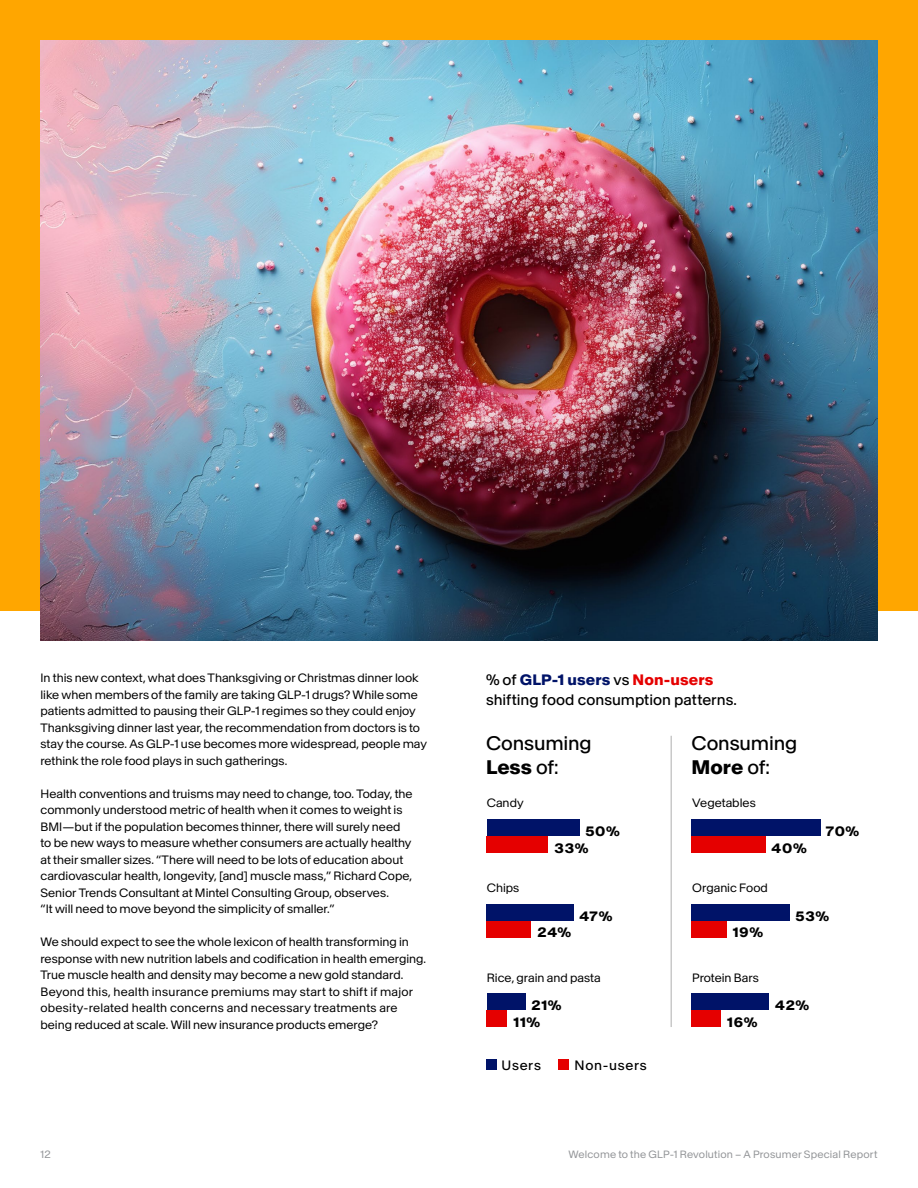
<style>
.page{position:relative;width:918px;height:1188px;background:#fff}
.page>*{position:absolute;margin:0;border:0;box-sizing:border-box;transform-origin:0 0}
.t1{font:19.5px/24px "Baikal Normal";letter-spacing:-.005em;color:#000}
.t2{font:15px/19.5px "Baikal Normal";letter-spacing:.005em;color:#000}
.t3{font:700 13.5px "Baikal Normal";letter-spacing:.05em;color:#000}
.t4{font:13.5px "Baikal Normal";letter-spacing:.05em;color:#000}
.t5{font:12px/16.5px "Baikal";color:#000}
.t6{font:10.5px "Baikal";letter-spacing:.015em;color:#939598}
.s1{font-weight:700;color:#001368}
.s2{font-weight:700;color:#e50000}
.s3{font-weight:700}
</style>
<div class="page">
<div style="left:559px;top:1059px;width:10px;height:10px;background:#e50000"></div>
<div style="left:487px;top:1059px;width:10px;height:10px;background:#001368"></div>
<div style="left:487px;top:819px;width:92px;height:17px;background:#001368"></div>
<div style="left:487px;top:836px;width:61px;height:17px;background:#e50000"></div>
<div style="left:692px;top:819px;width:129px;height:17px;background:#001368"></div>
<div style="left:692px;top:836px;width:74px;height:17px;background:#e50000"></div>
<hr style="left:670px;top:736px;width:2px;height:291px;background:#c9c9c9">
<div style="left:0;top:0;width:918px;height:610px;background:#ffa600"></div>
<img style="left:40px;top:40px;width:838px;height:600px">
<div style="left:487px;top:904px;width:87px;height:17px;background:#001368"></div>
<div style="left:487px;top:921px;width:44px;height:16px;background:#e50000"></div>
<div style="left:692px;top:904px;width:98px;height:17px;background:#001368"></div>
<div style="left:692px;top:921px;width:35px;height:16px;background:#e50000"></div>
<div style="left:487px;top:993px;width:39px;height:17px;background:#001368"></div>
<div style="left:487px;top:1010px;width:20px;height:17px;background:#e50000"></div>
<div style="left:692px;top:993px;width:77px;height:17px;background:#001368"></div>
<div style="left:692px;top:1010px;width:29px;height:17px;background:#e50000"></div>
<p class="t5" style="left:40px;top:669px;width:388px">In this new context, what does Thanksgiving or Christmas dinner look like when members of the family are taking GLP-1 drugs? While some patients admitted to pausing their GLP-1 regimes so they could enjoy Thanksgiving dinner last year, the recommendation from doctors is to stay the course. As GLP-1 use becomes more widespread, people may rethink the role food plays in such gatherings.</p>
<p class="t5" style="left:40px;top:785px;width:374px">Health conventions and truisms may need to change, too. Today, the commonly understood metric of health when it comes to weight is BMI—but if the population becomes thinner, there will surely need to be new ways to measure whether consumers are actually healthy at their smaller sizes. “There will need to be lots of education about cardiovascular health, longevity, [and] muscle mass,” Richard Cope, Senior Trends Consultant at Mintel Consulting Group, observes.<br>“It will need to move beyond the simplicity of smaller.”</p>
<p class="t5" style="left:40px;top:933px;width:387px">We should expect to see the whole lexicon of health transforming in response with new nutrition labels and codification in health emerging.<br>True muscle health and density may become a new gold standard.<br>Beyond this, health insurance premiums may start to shift if major obesity-related health concerns and necessary treatments are being reduced at scale. Will new insurance products emerge?</p>
<p class="t2" style="left:486px;top:670px;width:253px">% of <span class="s1">GLP-1 users</span> vs <span class="s2">Non-users </span>shifting food consumption patterns.</p>
<h1 class="t1" style="left:486px;top:731px;width:107px">Consuming<br><span class="s3">Less</span> of:</h1>
<h1 class="t1" style="left:692px;top:731px;width:107px">Consuming<br><span class="s3">More</span> of:</h1>
<p class="t5" style="left:692px;top:795px;width:65px">Vegetables</p>
<p class="t5" style="left:487px;top:795px;width:38px">Candy</p>
<p class="t3" style="left:585px;top:823px;width:36px">50%</p>
<p class="t3" style="left:826px;top:823px;width:35px">70%</p>
<p class="t3" style="left:555px;top:840px;width:35px">33%</p>
<p class="t3" style="left:772px;top:840px;width:37px">40%</p>
<p class="t5" style="left:487px;top:879px;width:34px">Chips</p>
<p class="t5" style="left:692px;top:879px;width:77px">Organic Food</p>
<p class="t3" style="left:579px;top:907px;width:35px">47%</p>
<p class="t3" style="left:796px;top:907px;width:35px">53%</p>
<p class="t3" style="left:538px;top:924px;width:35px">24%</p>
<p class="t3" style="left:733px;top:924px;width:32px">19%</p>
<p class="t5" style="left:487px;top:969px;width:116px">Rice, grain and pasta</p>
<p class="t5" style="left:692px;top:969px;width:68px">Protein Bars</p>
<p class="t3" style="left:532px;top:997px;width:32px">21%</p>
<p class="t3" style="left:775px;top:997px;width:36px">42%</p>
<p class="t3" style="left:514px;top:1014px;width:28px">11%</p>
<p class="t3" style="left:727px;top:1014px;width:32px">16%</p>
<p class="t4" style="left:502px;top:1057px;width:41px">Users</p>
<p class="t4" style="left:575px;top:1057px;width:74px">Non-users</p>
<p class="t6" style="left:40px;top:1148px;width:12px">12</p>
<p class="t6" style="left:568px;top:1148px;width:311px">Welcome to the GLP-1 Revolution – A Prosumer Special Report</p>
</div>
